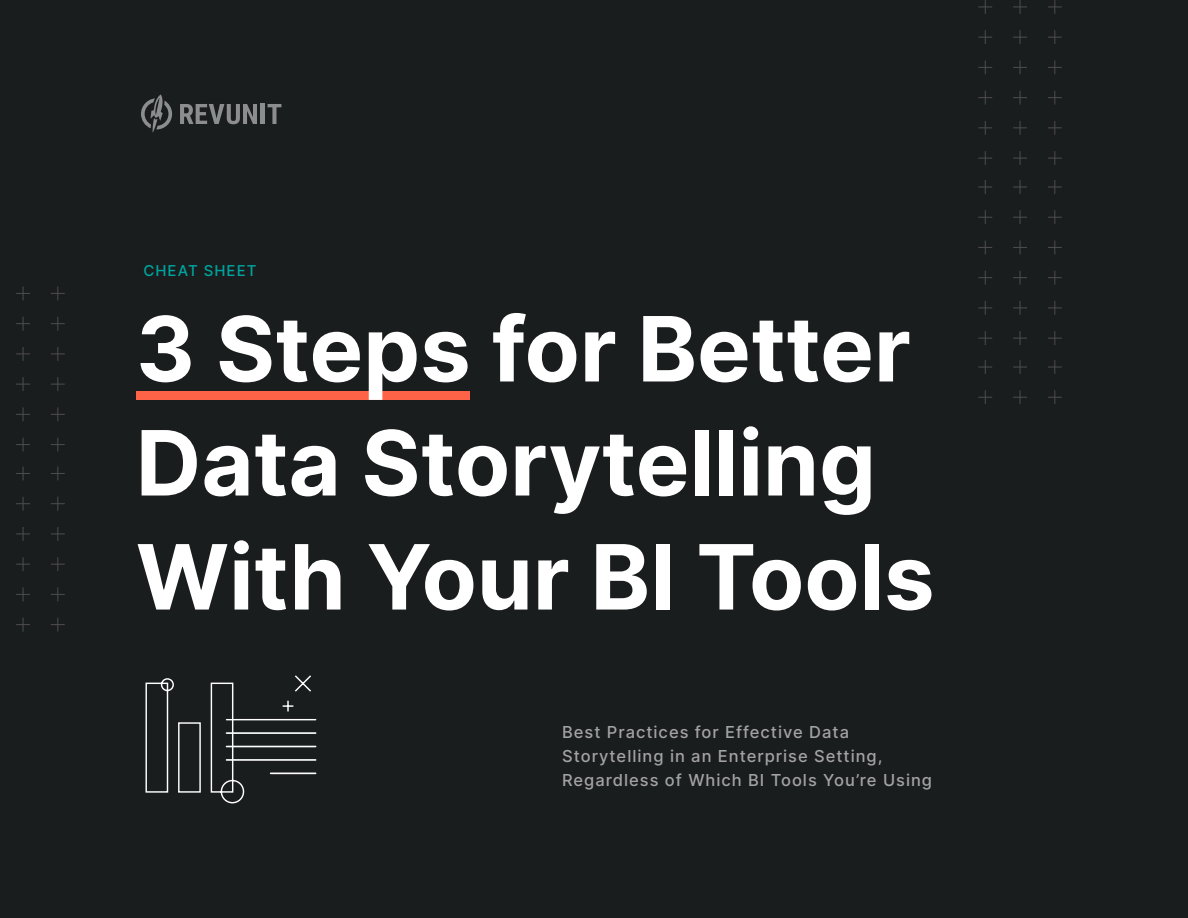
<style>
.page{position:relative;width:1188px;height:918px;background:#1a1d1e}
.page>*{position:absolute;margin:0;border:0;box-sizing:border-box;transform-origin:0 0}
.t1{font:700 90px/114px "Inter";color:#fff}
.t2{font:500 16.5px/24px "Inter";letter-spacing:.06em;color:#a3a3a3}
.t3{font:500 15px "Inter";letter-spacing:.07em;color:#00a49e}
</style>
<div class="page">
<svg style="left:141px;top:94px;width:31px;height:39px"></svg>
<svg style="left:180px;top:104px;width:77px;height:20px"></svg>
<div style="left:260px;top:104px;width:5px;height:20px;background:#8c8d8e"></div>
<svg style="left:268px;top:104px;width:13px;height:20px"></svg>
<svg style="left:16px;top:286px;width:14px;height:14px"></svg>
<svg style="left:51px;top:286px;width:14px;height:14px"></svg>
<svg style="left:16px;top:317px;width:14px;height:14px"></svg>
<svg style="left:51px;top:317px;width:14px;height:14px"></svg>
<svg style="left:16px;top:347px;width:14px;height:14px"></svg>
<svg style="left:51px;top:347px;width:14px;height:14px"></svg>
<svg style="left:16px;top:377px;width:14px;height:14px"></svg>
<svg style="left:51px;top:377px;width:14px;height:14px"></svg>
<svg style="left:16px;top:407px;width:14px;height:14px"></svg>
<svg style="left:51px;top:407px;width:14px;height:14px"></svg>
<svg style="left:16px;top:438px;width:14px;height:14px"></svg>
<svg style="left:51px;top:438px;width:14px;height:14px"></svg>
<svg style="left:16px;top:467px;width:14px;height:13px"></svg>
<svg style="left:51px;top:467px;width:14px;height:13px"></svg>
<svg style="left:16px;top:497px;width:14px;height:14px"></svg>
<svg style="left:51px;top:497px;width:14px;height:14px"></svg>
<svg style="left:16px;top:527px;width:14px;height:14px"></svg>
<svg style="left:51px;top:527px;width:14px;height:14px"></svg>
<svg style="left:16px;top:557px;width:14px;height:14px"></svg>
<svg style="left:51px;top:557px;width:14px;height:14px"></svg>
<svg style="left:16px;top:587px;width:14px;height:14px"></svg>
<svg style="left:51px;top:587px;width:14px;height:14px"></svg>
<svg style="left:16px;top:618px;width:14px;height:14px"></svg>
<svg style="left:51px;top:618px;width:14px;height:14px"></svg>
<svg style="left:1013px;top:0;width:14px;height:14px"></svg>
<svg style="left:978px;top:0;width:14px;height:14px"></svg>
<svg style="left:1048px;top:0;width:14px;height:14px"></svg>
<svg style="left:1013px;top:30px;width:14px;height:14px"></svg>
<svg style="left:978px;top:30px;width:14px;height:14px"></svg>
<svg style="left:1048px;top:30px;width:14px;height:14px"></svg>
<svg style="left:1013px;top:60px;width:14px;height:14px"></svg>
<svg style="left:978px;top:60px;width:14px;height:14px"></svg>
<svg style="left:1048px;top:60px;width:14px;height:14px"></svg>
<svg style="left:1013px;top:91px;width:14px;height:14px"></svg>
<svg style="left:978px;top:91px;width:14px;height:14px"></svg>
<svg style="left:1048px;top:91px;width:14px;height:14px"></svg>
<svg style="left:1013px;top:121px;width:14px;height:14px"></svg>
<svg style="left:978px;top:121px;width:14px;height:14px"></svg>
<svg style="left:1048px;top:121px;width:14px;height:14px"></svg>
<svg style="left:1013px;top:151px;width:14px;height:14px"></svg>
<svg style="left:978px;top:151px;width:14px;height:14px"></svg>
<svg style="left:1048px;top:151px;width:14px;height:14px"></svg>
<svg style="left:1013px;top:180px;width:14px;height:14px"></svg>
<svg style="left:978px;top:180px;width:14px;height:14px"></svg>
<svg style="left:1048px;top:180px;width:14px;height:14px"></svg>
<svg style="left:1013px;top:210px;width:14px;height:14px"></svg>
<svg style="left:978px;top:210px;width:14px;height:14px"></svg>
<svg style="left:1048px;top:210px;width:14px;height:14px"></svg>
<svg style="left:1013px;top:241px;width:14px;height:13px"></svg>
<svg style="left:978px;top:241px;width:14px;height:13px"></svg>
<svg style="left:1048px;top:241px;width:14px;height:13px"></svg>
<svg style="left:1013px;top:271px;width:14px;height:14px"></svg>
<svg style="left:978px;top:271px;width:14px;height:14px"></svg>
<svg style="left:1048px;top:271px;width:14px;height:14px"></svg>
<svg style="left:1013px;top:301px;width:14px;height:14px"></svg>
<svg style="left:978px;top:301px;width:14px;height:14px"></svg>
<svg style="left:1048px;top:301px;width:14px;height:14px"></svg>
<svg style="left:1013px;top:331px;width:14px;height:14px"></svg>
<svg style="left:978px;top:331px;width:14px;height:14px"></svg>
<svg style="left:1048px;top:331px;width:14px;height:14px"></svg>
<svg style="left:1013px;top:360px;width:14px;height:14px"></svg>
<svg style="left:978px;top:360px;width:14px;height:14px"></svg>
<svg style="left:1048px;top:360px;width:14px;height:14px"></svg>
<svg style="left:1013px;top:390px;width:14px;height:14px"></svg>
<svg style="left:978px;top:390px;width:14px;height:14px"></svg>
<svg style="left:1048px;top:390px;width:14px;height:14px"></svg>
<svg style="left:145px;top:675px;width:168px;height:129px"></svg>
<hr style="left:227px;top:719px;width:89px;height:1px;background:#fff">
<hr style="left:227px;top:732px;width:89px;height:2px;background:#fff">
<hr style="left:227px;top:746px;width:89px;height:1px;background:#fff">
<hr style="left:227px;top:759px;width:89px;height:2px;background:#fff">
<hr style="left:271px;top:773px;width:45px;height:1px;background:#fff">
<div style="left:136px;top:391px;width:334px;height:8px;background:#ff6347"></div>
<p class="t3" style="left:143px;top:260px;width:115px">CHEAT SHEET</p>
<h1 class="t1" style="left:136px;top:290px;width:800px">3 Steps for Better<br>Data Storytelling<br>With Your BI Tools</h1>
<p class="t2" style="left:562px;top:720px;width:372px">Best Practices for Effective Data<br>Storytelling in an Enterprise Setting,<br>Regardless of Which BI Tools You’re Using</p>
</div>
